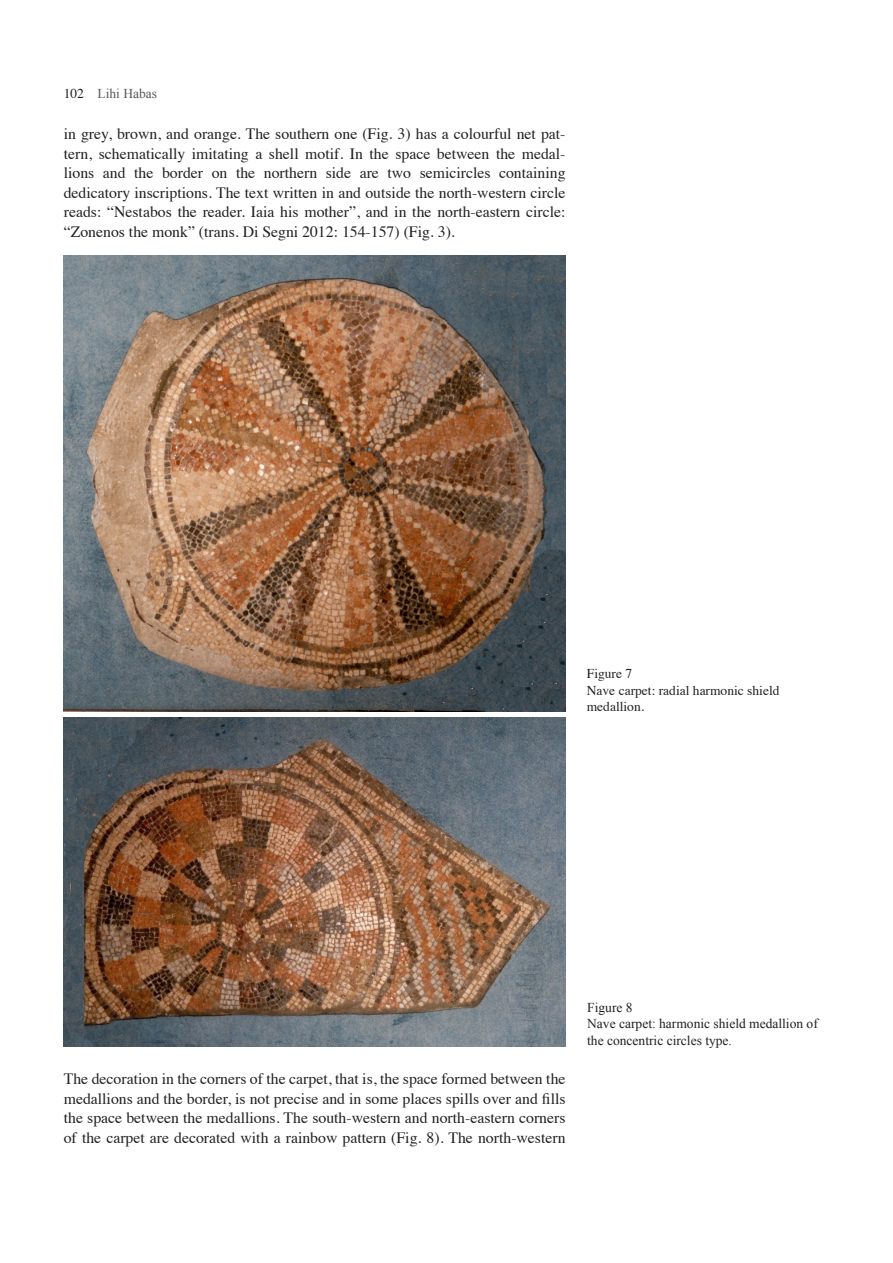
<style>
.page{position:relative;width:893px;height:1263px;background:#fff}
.page>*{position:absolute;margin:0;border:0;box-sizing:border-box;transform-origin:0 0}
.JMR_Metin{font:15.75px/19.5px "Times";color:#231f20;text-align:justify}
.JMR_Resimaltı{font:13.5px/16.5px "Times New Roman";color:#231f20}
.JMR_Resimaltı-2{font:13.5px/16.5px "Times";color:#231f20}
.JMR_Sayfa_Üst_Başlık{font:13.5px "Times New Roman";color:#57585a}
.s1{font-family:"Times";color:#231f20}
</style>
<div class="page">
<img style="left:64px;top:255px;width:502px;height:457px">
<img style="left:64px;top:718px;width:502px;height:329px">
<p class="JMR_Sayfa_Üst_Başlık" style="left:64px;top:84px;width:95px"><span class="s1">102</span> Lihi Habas</p>
<p class="JMR_Metin" style="left:64px;top:123px;width:503px">in grey, brown, and orange. The southern one (Fig. 3) has a colourful net pat&shy;tern, schematically imitating a shell motif. In the space between the medal&shy;lions and the border on the northern side are two semicircles containing dedicatory inscriptions. The text written in and outside the north-western circle reads: “Nestabos the reader. Iaia his mother”, and in the north-eastern circle: “Zonenos the monk” (trans. Di Segni 2012: 154-157) (Fig. 3).</p>
<p class="JMR_Resimaltı-2" style="left:587px;top:664px;width:47px">Figure 7</p>
<p class="JMR_Resimaltı-2" style="left:587px;top:681px;width:194px">Nave carpet: radial harmonic shield medallion.</p>
<p class="JMR_Metin" style="left:64px;top:1067px;width:503px">The decoration in the corners of the carpet, that is, the space formed between the medallions and the border, is not precise and in some places spills over and fills the space between the medallions. The south-western and north-eastern corners of the carpet are decorated with a rainbow pattern (Fig. 8). The north-western</p>
<p class="JMR_Resimaltı" style="left:587px;top:999px;width:47px">Figure 8</p>
<p class="JMR_Resimaltı" style="left:587px;top:1015px;width:232px">Nave carpet: harmonic shield medallion of the concentric circles type.</p>
</div>
